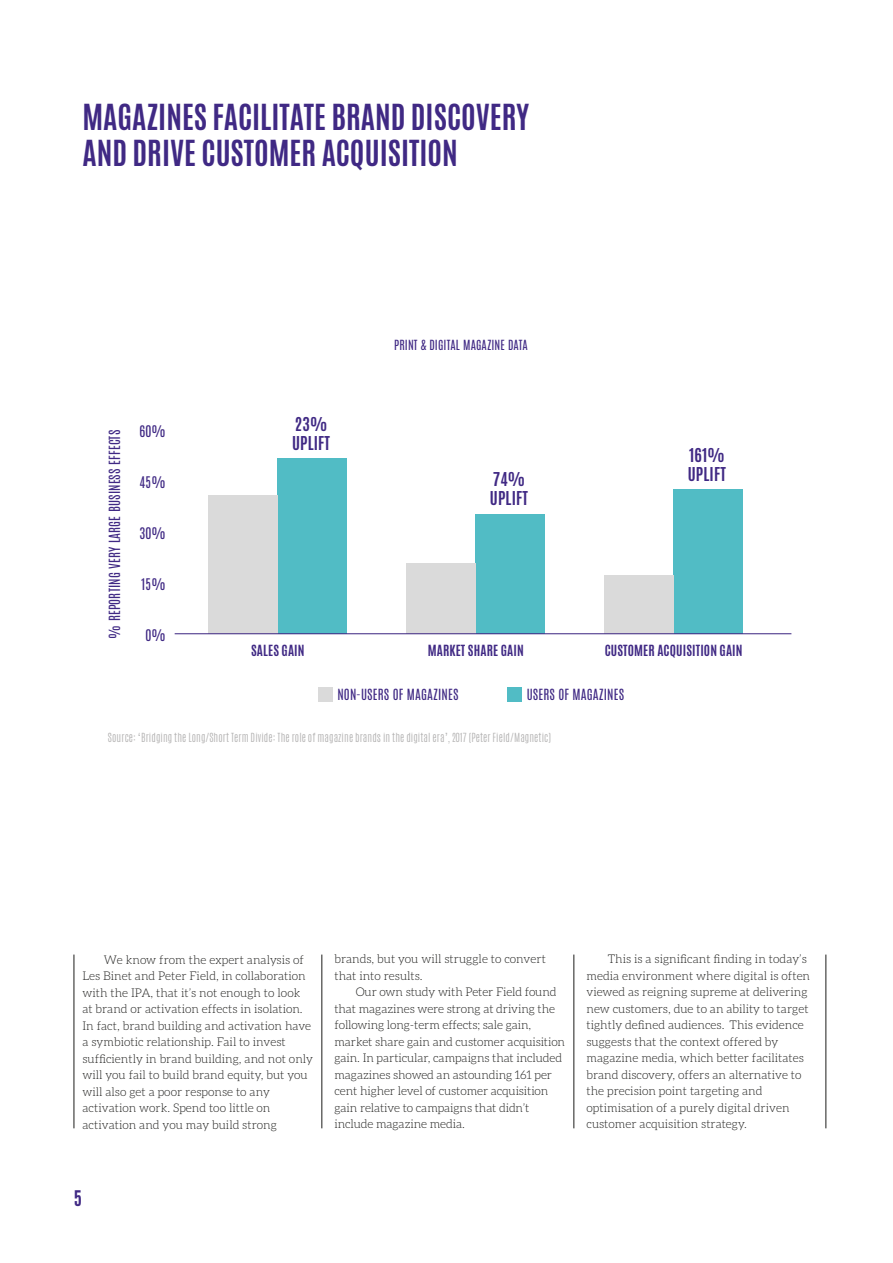
<style>
.page{position:relative;width:893px;height:1263px;background:#fff}
.page>*{position:absolute;margin:0;border:0;box-sizing:border-box;transform-origin:0 0}
.t1{font:700 30px/36px "Antonio";color:#402984}
.t2{font:700 18px "Antonio";color:#402984}
.t3{font:700 15.9px/19.2px "Antonio";letter-spacing:.01em;color:#402984}
.t4{font:13.35px "Antonio";letter-spacing:.01em;color:#402984}
.t5{font:12.9px "Antonio";letter-spacing:.01em;color:#402984}
.t6{font:700 12.9px "Antonio";letter-spacing:.01em;color:#402984}
.t7{font:300 12px/16.5px "Aleo";color:#1d1d1b}
.t8{font:11.7px "Antonio";letter-spacing:.01em;color:#402984}
.t9{font:300 10.5px "Antonio";letter-spacing:.01em;color:#b3b2b2}
</style>
<div class="page">
<hr style="left:322px;top:954px;width:1px;height:174px;background:#1d1d1b">
<hr style="left:574px;top:954px;width:1px;height:174px;background:#1d1d1b">
<hr style="left:826px;top:954px;width:1px;height:174px;background:#1d1d1b">
<hr style="left:74px;top:954px;width:1px;height:174px;background:#1d1d1b">
<div style="left:278px;top:459px;width:69px;height:175px;background:#51bcc5"></div>
<div style="left:209px;top:495px;width:69px;height:139px;background:#dadada"></div>
<div style="left:476px;top:514px;width:69px;height:120px;background:#51bcc5"></div>
<div style="left:406px;top:563px;width:70px;height:71px;background:#dadada"></div>
<div style="left:673px;top:489px;width:69px;height:145px;background:#51bcc5"></div>
<div style="left:604px;top:576px;width:69px;height:58px;background:#dadada"></div>
<hr style="left:175px;top:633px;width:616px;height:1px;background:#402984">
<div style="left:318px;top:687px;width:15px;height:14px;background:#dadada"></div>
<div style="left:507px;top:687px;width:15px;height:14px;background:#51bcc5"></div>
<h1 class="t1" style="left:82px;top:99px;width:448px">MAGAZINES FACILITATE BRAND DISCOVERY<br>AND DRIVE CUSTOMER ACQUISITION</h1>
<p class="t5" style="left:105px;top:639px;width:210px;rotate:-90deg">% REPORTING VERY LARGE BUSINESS EFFECTS</p>
<p class="t4" style="left:139px;top:422px;width:28px">60%</p>
<p class="t4" style="left:140px;top:473px;width:28px">45%</p>
<p class="t4" style="left:139px;top:524px;width:28px">30%</p>
<p class="t4" style="left:141px;top:574px;width:26px">15%</p>
<p class="t4" style="left:145px;top:625px;width:22px">0%</p>
<h3 class="t3" style="left:292px;top:415px;width:40px">23%<br>UPLIFT</h3>
<p class="t8" style="left:394px;top:336px;width:135px">PRINT &amp; DIGITAL MAGAZINE DATA</p>
<h3 class="t3" style="left:490px;top:470px;width:40px">74%<br>UPLIFT</h3>
<h3 class="t3" style="left:688px;top:445px;width:40px">161%<br>UPLIFT</h3>
<p class="t6" style="left:251px;top:640px;width:55px">SALES GAIN</p>
<p class="t6" style="left:428px;top:640px;width:98px">MARKET SHARE GAIN</p>
<p class="t6" style="left:605px;top:640px;width:139px">CUSTOMER ACQUISITION GAIN</p>
<p class="t5" style="left:337px;top:684px;width:123px">NON-USERS OF MAGAZINES</p>
<p class="t5" style="left:527px;top:684px;width:99px">USERS OF MAGAZINES</p>
<p class="t9" style="left:108px;top:730px;width:445px">Source: ‘Bridging the Long/Short Term Divide: The role of magazine brands in the digital era’, 2017 (Peter Field/Magnetic)</p>
<p class="t7" style="left:82px;top:951px;width:232px;text-indent:21px">We know from the expert analysis of Les Binet and Peter Field, in collaboration with the IPA, that it’s not enough to look at brand or activation effects in isolation.<br>In fact, brand building and activation have a symbiotic relationship. Fail to invest sufficiently in brand building, and not only will you fail to build brand equity, but you will also get a poor response to any activation work. Spend too little on activation and you may build strong</p>
<p class="t7" style="left:334px;top:951px;width:213px">brands, but you will struggle to convert that into results.</p>
<p class="t7" style="left:334px;top:984px;width:232px;text-indent:21px">Our own study with Peter Field found that magazines were strong at driving the following long-term effects; sale gain, market share gain and customer acquisition gain. In particular, campaigns that included magazines showed an astounding 161 per cent higher level of customer acquisition gain relative to campaigns that didn’t include magazine media.</p>
<p class="t7" style="left:586px;top:951px;width:225px;text-indent:21px">This is a significant finding in today’s media environment where digital is often viewed as reigning supreme at delivering new customers, due to an ability to target tightly defined audiences. This evidence suggests that the context offered by magazine media, which better facilitates brand discovery, offers an alternative to the precision point targeting and optimisation of a purely digital driven customer acquisition strategy.</p>
<h2 class="t2" style="left:74px;top:1184px;width:10px">5</h2>
</div>
